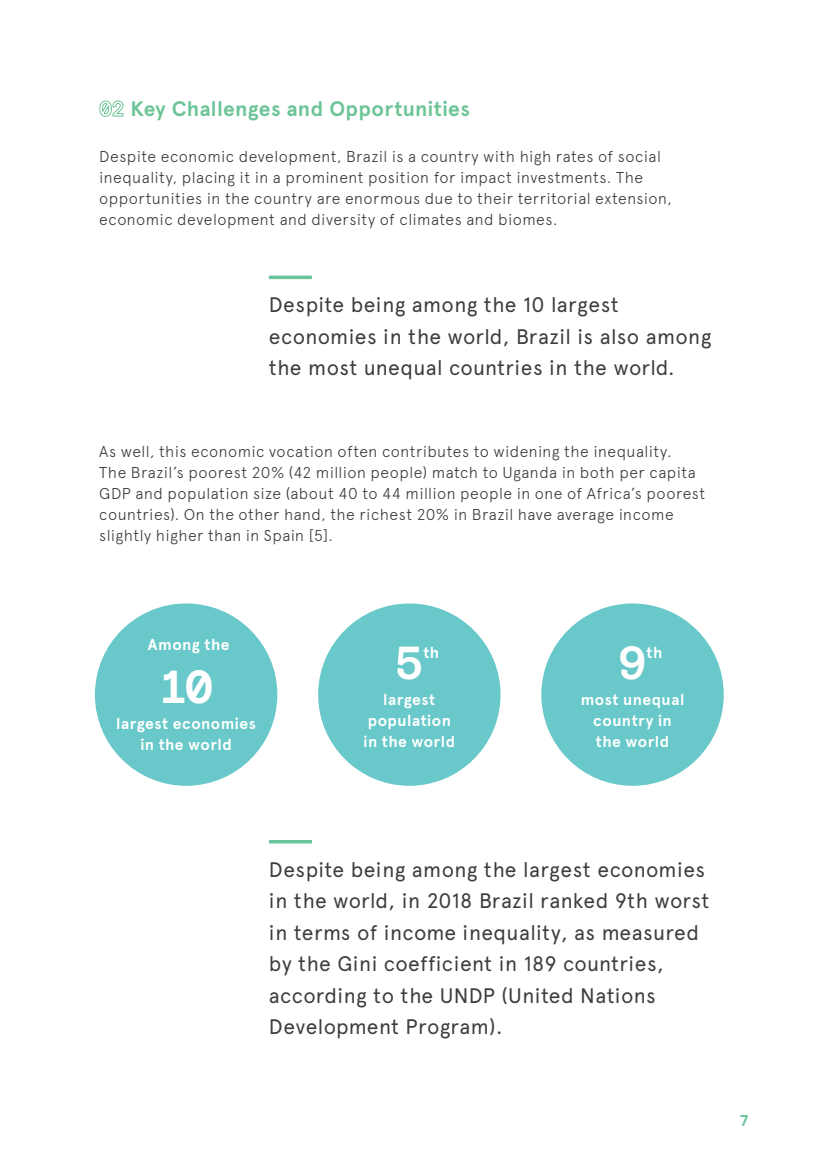
<style>
.page{position:relative;width:819px;height:1166px;background:#fff}
.page>*{position:absolute;margin:0;border:0;box-sizing:border-box;transform-origin:0 0}
.Título{font:700 46.2px "Basis Grotesque Pro Mono";color:#fff}
.Texto_peso_2{font:21px/31.5px "Apercu";letter-spacing:.02em;color:#3e3e3f}
.Texto_basico{font:700 21px "Apercu";letter-spacing:.02em;color:#6cc497}
.Texto_basico-2{font:300 15.75px/21px "Apercu";letter-spacing:.03em;color:#383b3f}
.Texto_peso_2-2{font:700 15.75px/21px "Apercu";letter-spacing:.03em;color:#fff;text-align:center}
.t1{font:700 15.75px "Basis Grotesque Pro Mono";color:#6cc497}
.s1{font-family:"Basis Grotesque Pro Mono"}
</style>
<div class="page">
<div style="left:95px;top:603px;width:182px;height:183px;background:#69c8c9;border-radius:50%"></div>
<div style="left:318px;top:603px;width:182px;height:183px;background:#69c8c9;border-radius:50%"></div>
<div style="left:541px;top:603px;width:182px;height:183px;background:#69c8c9;border-radius:50%"></div>
<hr style="left:269px;top:276px;width:43px;height:3px;background:#67c49b">
<hr style="left:269px;top:840px;width:43px;height:3px;background:#67c49b">
<p class="Texto_basico" style="left:99px;top:93px;width:372px"><span class="s1">02</span> Key Challenges and Opportunities</p>
<p class="Texto_basico-2" style="left:99px;top:145px;width:574px">Despite economic development, Brazil is a country with high rates of social inequality, placing it in a prominent position for impact investments. The opportunities in the country are enormous due to their territorial extension, economic development and diversity of climates and biomes.</p>
<p class="Texto_peso_2" style="left:269px;top:288px;width:444px">Despite being among the 10 largest economies in the world, Brazil is also among the most unequal countries in the world.</p>
<p class="Texto_basico-2" style="left:99px;top:439px;width:607px">As well, this economic vocation often contributes to widening the inequality.<br>The Brazil’s poorest 20% (42 million people) match to Uganda in both per capita GDP and population size (about 40 to 44 million people in one of Africa’s poorest countries). On the other hand, the richest 20% in Brazil have average income slightly higher than in Spain [5].</p>
<p class="Texto_peso_2-2" style="left:148px;top:634px;width:83px">Among the</p>
<p class="Título" style="left:159px;top:659px;width:55px">10</p>
<p class="Texto_peso_2-2" style="left:116px;top:712px;width:141px">largest economies in the world</p>
<p class="Título" style="left:395px;top:636px;width:29px">5</p>
<p class="Texto_peso_2-2" style="left:423px;top:642px;width:17px">th</p>
<p class="Texto_peso_2-2" style="left:363px;top:689px;width:93px">largest population in the world</p>
<p class="Título" style="left:618px;top:636px;width:29px">9</p>
<p class="Texto_peso_2-2" style="left:646px;top:642px;width:17px">th</p>
<p class="Texto_peso_2-2" style="left:580px;top:689px;width:105px">most unequal country in the world</p>
<p class="Texto_peso_2" style="left:269px;top:852px;width:442px">Despite being among the largest economies in the world, in 2018 Brazil ranked 9th worst in terms of income inequality, as measured by the Gini coefficient in 189 countries, according to the UNDP (United Nations Development Program).</p>
<p class="t1" style="left:739px;top:1111px;width:11px">7</p>
</div>
